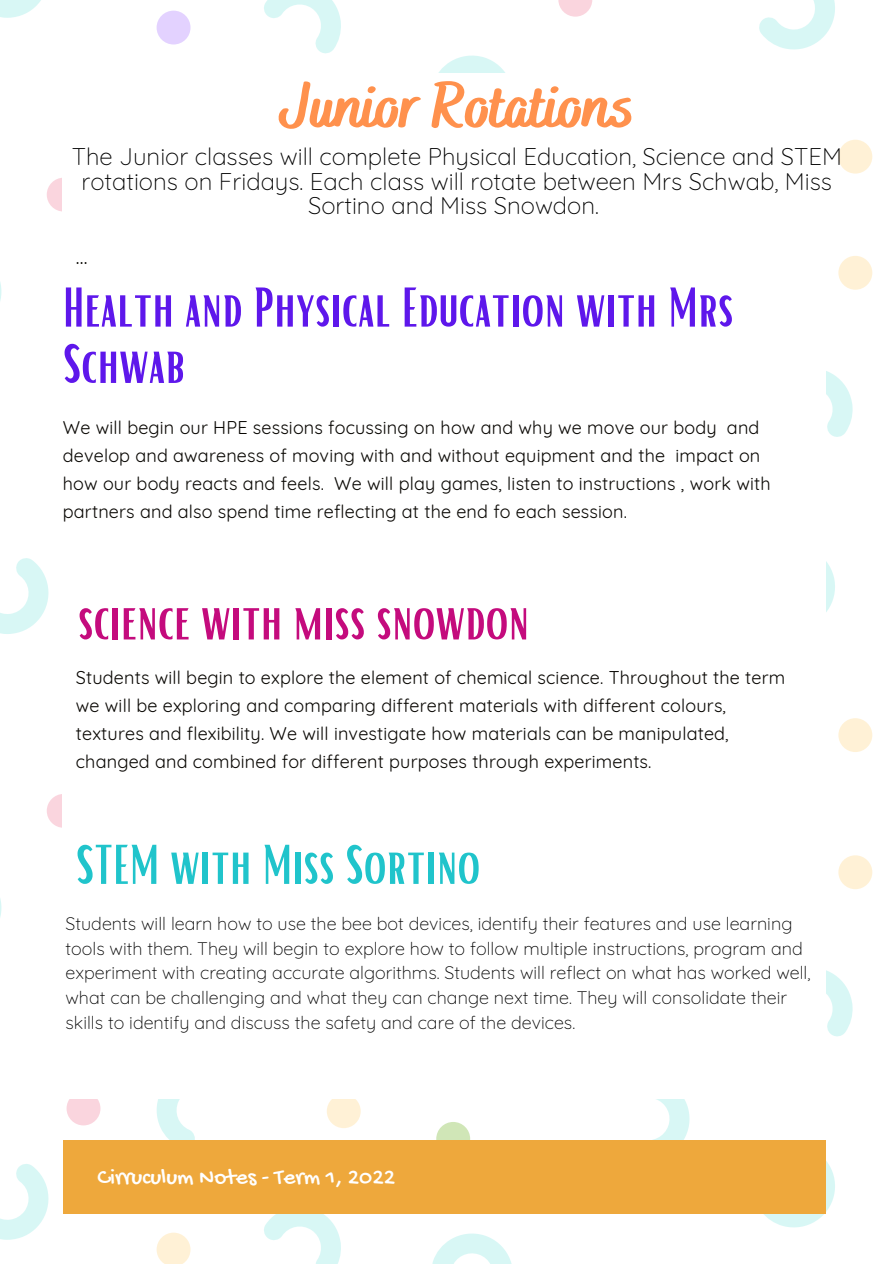
<style>
.page{position:relative;width:894px;height:1264px;background:#fff}
.page>*{position:absolute;margin:0;border:0;box-sizing:border-box;transform-origin:0 0}
.t1{font:800 63px "Bakerie Smooth";color:#ff914d}
.t2{font:54px/56.2px "Bright";color:#5e17eb}
.t3{font:54px "Bright";color:#c40b7d}
.t4{font:54px "Bright";color:#20c4cb}
.t5{font:300 24px/24.8px "Quicksand";color:#000;text-align:center}
.t6{font:23.25px "Gochi Hand";color:#fff}
.t7{font:21px "Quicksand";color:#080602}
.t8{font:18px/28.2px "Quicksand";letter-spacing:.01em;color:#080602}
.t9{font:300 18px/24.8px "Quicksand";color:#000}
</style>
<div class="page">
<svg style="left:47px;top:794px;width:34px;height:33px"></svg>
<svg style="left:0;top:558px;width:49px;height:76px"></svg>
<svg style="left:0;top:898px;width:2px;height:19px"></svg>
<div style="left:838px;top:718px;width:34px;height:34px;background:#fff1d6;border-radius:50%"></div>
<div style="left:838px;top:256px;width:34px;height:34px;background:#fff1d6;border-radius:50%"></div>
<svg style="left:826px;top:561px;width:9px;height:51px"></svg>
<svg style="left:826px;top:371px;width:26px;height:66px"></svg>
<svg style="left:436px;top:1121px;width:34px;height:34px"></svg>
<div style="left:838px;top:855px;width:34px;height:34px;background:#fff1d6;border-radius:50%"></div>
<svg style="left:757px;top:1155px;width:78px;height:73px"></svg>
<svg style="left:826px;top:970px;width:26px;height:67px"></svg>
<svg style="left:653px;top:1099px;width:37px;height:41px"></svg>
<svg style="left:432px;top:1233px;width:79px;height:30px"></svg>
<div style="left:66px;top:1091px;width:34px;height:34px;background:#fad5de;border-radius:50%"></div>
<svg style="left:156px;top:1232px;width:34px;height:31px"></svg>
<div style="left:327px;top:1094px;width:33px;height:34px;background:#fff1d6;border-radius:50%"></div>
<svg style="left:0;top:1164px;width:49px;height:75px"></svg>
<svg style="left:262px;top:1213px;width:79px;height:50px"></svg>
<svg style="left:156px;top:1099px;width:39px;height:41px"></svg>
<svg style="left:47px;top:178px;width:34px;height:33px"></svg>
<div style="left:156px;top:11px;width:34px;height:33px;background:#e3d2ff;border-radius:50%"></div>
<svg style="left:0;top:0;width:41px;height:18px"></svg>
<svg style="left:264px;top:0;width:77px;height:54px"></svg>
<svg style="left:0;top:282px;width:2px;height:19px"></svg>
<svg style="left:558px;top:0;width:34px;height:17px"></svg>
<div style="left:838px;top:140px;width:34px;height:34px;background:#fff1d6;border-radius:50%"></div>
<svg style="left:759px;top:0;width:76px;height:50px"></svg>
<svg style="left:438px;top:55px;width:67px;height:18px"></svg>
<div style="left:778px;top:1140px;width:47px;height:73px;background:#eea83c"></div>
<div style="left:110px;top:1140px;width:668px;height:73px;background:#eea83c"></div>
<div style="left:63px;top:1140px;width:47px;height:73px;background:#eea83c"></div>
<div style="left:63px;top:141px;width:762px;height:898px;background:#fff"></div>
<div style="left:63px;top:1039px;width:762px;height:59px;background:#fff"></div>
<p class="t1" style="left:280px;top:69px;width:355px">Junior Rotations</p>
<p class="t5" style="left:72px;top:143px;width:771px">The Junior classes will complete Physical Education, Science and STEM rotations on Fridays. Each class will rotate between Mrs Schwab, Miss<br>Sortino and Miss Snowdon.</p>
<p class="t7" style="left:76px;top:243px;width:13px">...</p>
<p class="t2" style="left:63px;top:277px;width:672px">Health and Physical Education with Mrs<br>Schwab</p>
<p class="t8" style="left:63px;top:413px;width:709px">We will begin our HPE sessions focussing on how and why we move our body and develop and awareness of moving with and without equipment and the impact on how our body reacts and feels. We will play games, listen to instructions , work with partners and also spend time reflecting at the end fo each session.</p>
<p class="t3" style="left:78px;top:585px;width:452px">science with miss snowdon</p>
<p class="t8" style="left:76px;top:662px;width:710px">Students will begin to explore the element of chemical science. Throughout the term we will be exploring and comparing different materials with different colours, textures and flexibility. We will investigate how materials can be manipulated, changed and combined for different purposes through experiments.</p>
<p class="t4" style="left:76px;top:829px;width:406px">STEM with Miss Sortino</p>
<p class="t9" style="left:65px;top:910px;width:746px">Students will learn how to use the bee bot devices, identify their features and use learning tools with them. They will begin to explore how to follow multiple instructions, program and experiment with creating accurate algorithms. Students will reflect on what has worked well, what can be challenging and what they can change next time. They will consolidate their skills to identify and discuss the safety and care of the devices.</p>
<p class="t6" style="left:98px;top:1165px;width:299px">Cirruculum Notes - Term 1, 2022</p>
</div>
